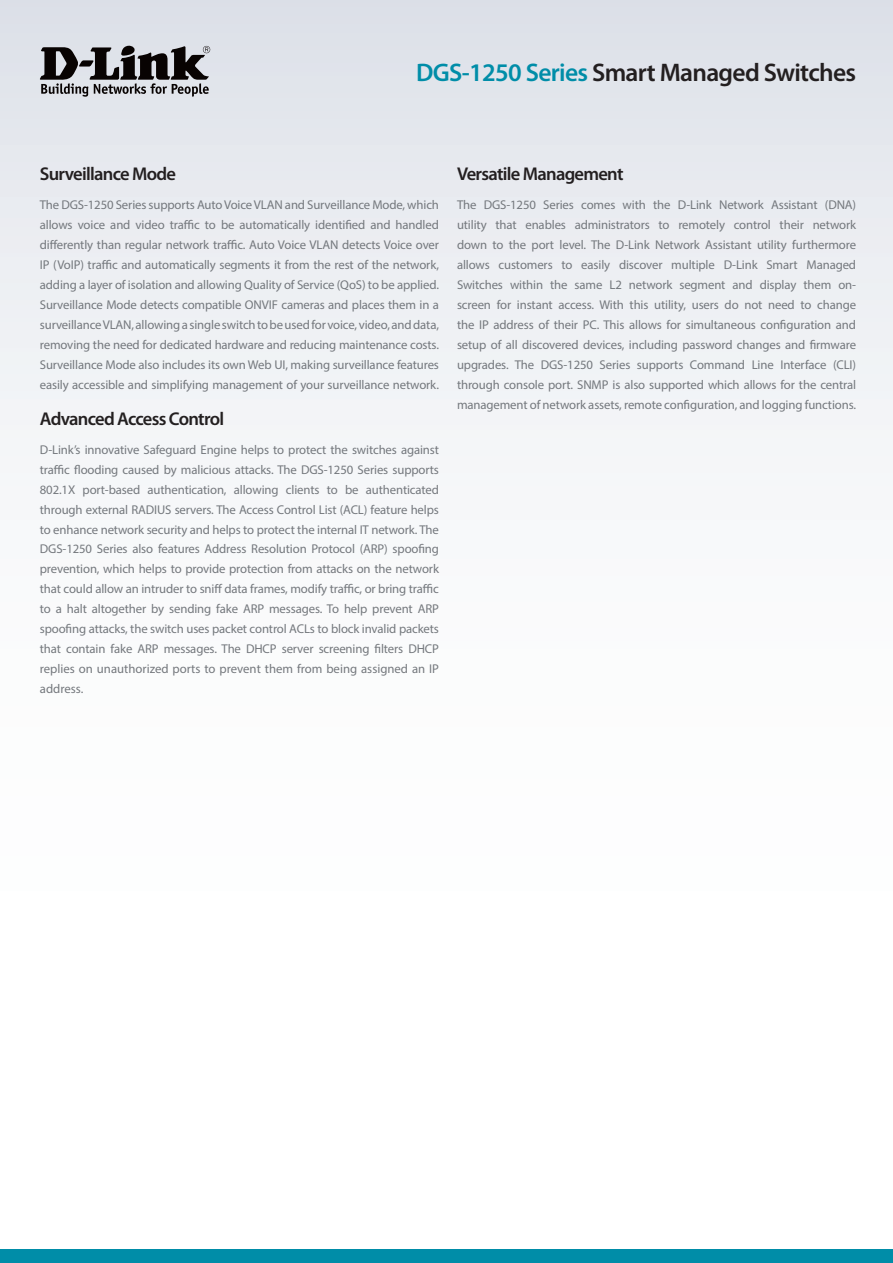
<style>
.page{position:relative;width:893px;height:1263px;background:#fff}
.page>*{position:absolute;margin:0;border:0;box-sizing:border-box;transform-origin:0 0}
.t1{font:600 25.5px "Myriad Pro";letter-spacing:-.025em;color:#231f20}
.t2{font:600 18.6px "Myriad Pro";letter-spacing:-.04em;color:#231f20}
.t3{font:12.75px/20px "Myriad Pro";letter-spacing:-.01em;color:#74787d;text-align:justify}
.s1{color:#008da8}
</style>
<div class="page">
<div style="left:0;top:0;width:893px;height:1084px;background:linear-gradient(to bottom,#e3e6ec,#fff)"></div>
<div style="left:0;top:1249px;width:893px;height:14px;background:#008da8"></div>
<svg style="left:40px;top:46px;width:170px;height:51px;background:#807f83"></svg>
<h1 class="t1" style="left:416px;top:56px;width:442px"><span class="s1">DGS-1250 Series</span> Smart Managed Switches</h1>
<h2 class="t2" style="left:40px;top:162px;width:138px">Surveillance Mode</h2>
<p class="t3" style="left:40px;top:195px;width:401px">The DGS-1250 Series supports Auto Voice VLAN and Surveillance Mode, which allows voice and video traffic to be automatically identified and handled differently than regular network traffic. Auto Voice VLAN detects Voice over IP (VoIP) traffic and automatically segments it from the rest of the network, adding a layer of isolation and allowing Quality of Service (QoS) to be applied.<br>Surveillance Mode detects compatible ONVIF cameras and places them in a surveillance VLAN, allowing a single switch to be used for voice, video, and data, removing the need for dedicated hardware and reducing maintenance costs.<br>Surveillance Mode also includes its own Web UI, making surveillance features easily accessible and simplifying management of your surveillance network.</p>
<h2 class="t2" style="left:40px;top:407px;width:186px">Advanced Access Control</h2>
<p class="t3" style="left:40px;top:439px;width:401px">D-Link’s innovative Safeguard Engine helps to protect the switches against traffic flooding caused by malicious attacks. The DGS-1250 Series supports 802.1X port-based authentication, allowing clients to be authenticated through external RADIUS servers. The Access Control List (ACL) feature helps to enhance network security and helps to protect the internal IT network. The DGS-1250 Series also features Address Resolution Protocol (ARP) spoofing prevention, which helps to provide protection from attacks on the network that could allow an intruder to sniff data frames, modify traffic, or bring traffic to a halt altogether by sending fake ARP messages. To help prevent ARP spoofing attacks, the switch uses packet control ACLs to block invalid packets that contain fake ARP messages. The DHCP server screening filters DHCP replies on unauthorized ports to prevent them from being assigned an IP address.</p>
<h2 class="t2" style="left:457px;top:162px;width:168px">Versatile Management</h2>
<p class="t3" style="left:457px;top:195px;width:401px">The DGS-1250 Series comes with the D-Link Network Assistant (DNA) utility that enables administrators to remotely control their network down to the port level. The D-Link Network Assistant utility furthermore allows customers to easily discover multiple D-Link Smart Managed Switches within the same L2 network segment and display them on&shy;screen for instant access. With this utility, users do not need to change the IP address of their PC. This allows for simultaneous configuration and setup of all discovered devices, including password changes and firmware upgrades. The DGS-1250 Series supports Command Line Interface (CLI) through console port. SNMP is also supported which allows for the central management of network assets, remote configuration, and logging functions.</p>
</div>
